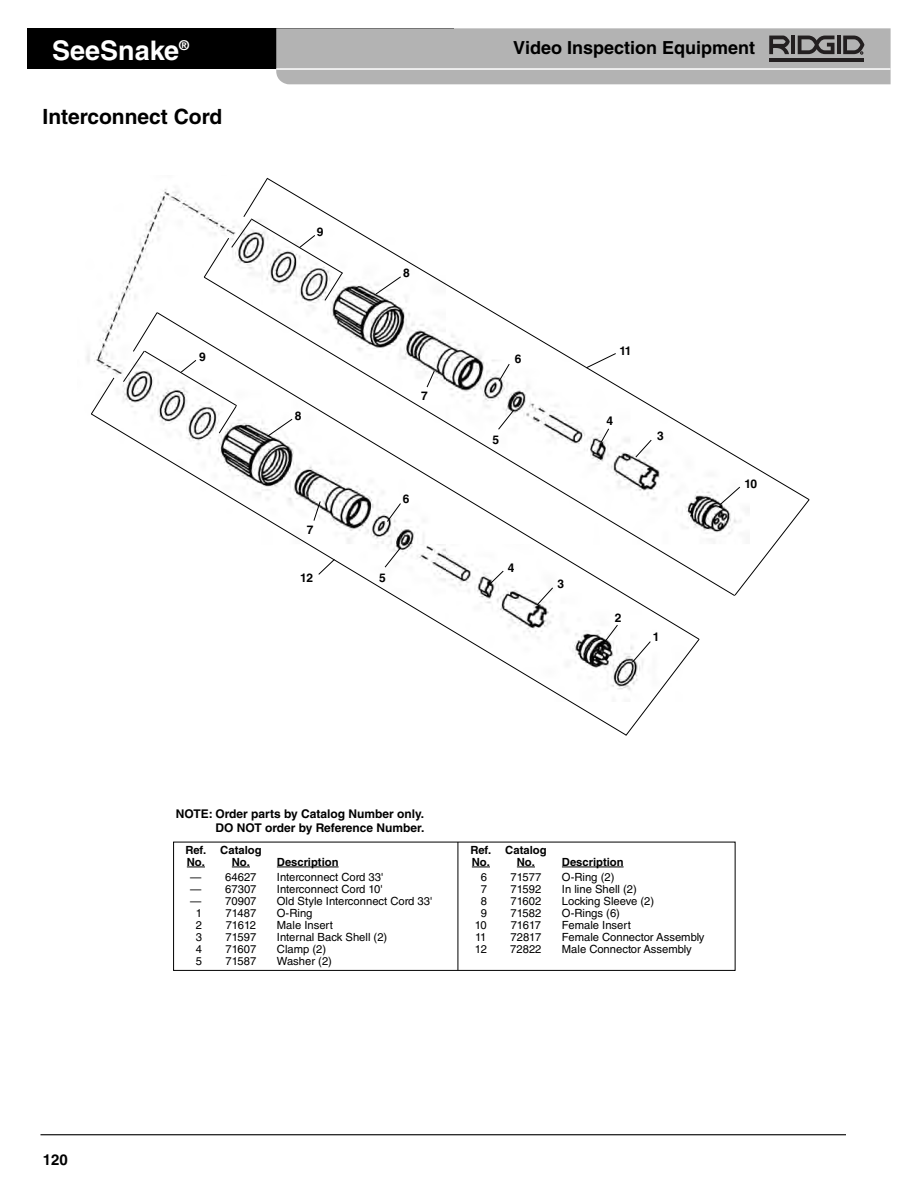
<style>
.page{position:relative;width:918px;height:1188px;background:#fff}
.page>*{position:absolute;margin:0;border:0;box-sizing:border-box;transform-origin:0 0}
.t1{font:700 27px "Helvetica LT Std";color:#fff}
.t2{font:700 21px "Helvetica LT Std";color:#000}
.t3{font:700 18px "Helvetica LT Std";color:#000}
.t4{font:700 15px "Helvetica LT Std";color:#000}
.t5{font:700 12px/13.5px "Helvetica LT Std";color:#000;text-align:right}
.t6{font:11.25px "Helvetica LT Std";color:#000}
.t7{font:700 11.25px/12px "Helvetica LT Std";color:#000}
</style>
<div class="page">
<hr style="left:40px;top:1134px;width:806px;height:1px;background:#000">
<div style="left:28px;top:28px;width:426px;height:41px;background:#000"></div>
<svg style="left:276px;top:28px;width:615px;height:56px;background:#afafaf"></svg>
<div style="left:173px;top:842px;width:563px;height:129px;border:1px solid #000"></div>
<svg style="left:187px;top:867px;width:18px;height:1px"></svg>
<svg style="left:232px;top:867px;width:18px;height:1px"></svg>
<hr style="left:277px;top:867px;width:62px;height:1px;background:#000">
<svg style="left:472px;top:867px;width:18px;height:1px"></svg>
<svg style="left:517px;top:867px;width:18px;height:1px"></svg>
<hr style="left:562px;top:867px;width:62px;height:1px;background:#000">
<hr style="left:458px;top:842px;width:1px;height:128px;background:#000">
<svg style="left:295px;top:223px;width:492px;height:278px"></svg>
<svg style="left:238px;top:312px;width:462px;height:326px"></svg>
<svg style="left:92px;top:413px;width:535px;height:322px"></svg>
<svg style="left:625px;top:638px;width:75px;height:98px"></svg>
<svg style="left:720px;top:486px;width:90px;height:110px"></svg>
<svg style="left:91px;top:377px;width:24px;height:38px"></svg>
<svg style="left:122px;top:312px;width:116px;height:122px"></svg>
<svg style="left:203px;top:177px;width:141px;height:124px"></svg>
<svg style="left:318px;top:558px;width:18px;height:17px"></svg>
<svg style="left:585px;top:353px;width:32px;height:16px"></svg>
<h1 class="t1" style="left:52px;top:40px;width:138px">SeeSnake<sup>®</sup></h1>
<h3 class="t3" style="left:513px;top:41px;width:244px">Video Inspection Equipment</h3>
<h2 class="t2" style="left:43px;top:108px;width:181px">Interconnect Cord</h2>
<p class="t5" style="left:199px;top:351px;width:8px">9</p>
<p class="t5" style="left:317px;top:226px;width:8px">9</p>
<p class="t5" style="left:295px;top:410px;width:8px">8</p>
<p class="t5" style="left:307px;top:524px;width:8px">7</p>
<p class="t5" style="left:300px;top:572px;width:14px">12</p>
<p class="t5" style="left:403px;top:267px;width:8px">8</p>
<p class="t5" style="left:421px;top:391px;width:8px">7</p>
<p class="t5" style="left:403px;top:493px;width:8px">6</p>
<p class="t5" style="left:379px;top:572px;width:8px">5</p>
<p class="t5" style="left:515px;top:353px;width:8px">6</p>
<p class="t5" style="left:493px;top:434px;width:8px">5</p>
<p class="t5" style="left:619px;top:346px;width:14px">11</p>
<p class="t5" style="left:607px;top:415px;width:8px">4</p>
<p class="t5" style="left:657px;top:430px;width:8px">3</p>
<p class="t5" style="left:508px;top:562px;width:8px">4</p>
<p class="t5" style="left:557px;top:578px;width:8px">3</p>
<p class="t5" style="left:615px;top:612px;width:8px">2</p>
<p class="t5" style="left:653px;top:631px;width:8px">1</p>
<p class="t5" style="left:745px;top:478px;width:14px">10</p>
<p class="t5" style="left:176px;top:809px;width:250px">NOTE: Order parts by Catalog Number only.<br>DO NOT order by Reference Number.</p>
<p class="t7" style="left:185px;top:845px;width:78px">Ref. Catalog<br>No. No.</p>
<p class="t7" style="left:277px;top:857px;width:63px">Description</p>
<p class="t7" style="left:470px;top:845px;width:78px">Ref. Catalog<br>No. No.</p>
<p class="t7" style="left:562px;top:857px;width:63px">Description</p>
<p class="t6" style="left:190px;top:873px;width:68px">— 64627</p>
<p class="t6" style="left:277px;top:873px;width:108px">Interconnect Cord 33'</p>
<p class="t6" style="left:190px;top:885px;width:68px">— 67307</p>
<p class="t6" style="left:277px;top:885px;width:107px">Interconnect Cord 10'</p>
<p class="t6" style="left:190px;top:897px;width:68px">— 70907</p>
<p class="t6" style="left:277px;top:897px;width:157px">Old Style Interconnect Cord 33'</p>
<p class="t6" style="left:196px;top:909px;width:8px">1</p>
<p class="t6" style="left:225px;top:909px;width:32px">71487</p>
<p class="t6" style="left:277px;top:909px;width:37px">O-Ring</p>
<p class="t6" style="left:196px;top:921px;width:8px">2</p>
<p class="t6" style="left:226px;top:921px;width:32px">71612</p>
<p class="t6" style="left:277px;top:921px;width:58px">Male Insert</p>
<p class="t6" style="left:196px;top:933px;width:8px">3</p>
<p class="t6" style="left:225px;top:933px;width:32px">71597</p>
<p class="t6" style="left:277px;top:933px;width:112px">Internal Back Shell (2)</p>
<p class="t6" style="left:196px;top:945px;width:8px">4</p>
<p class="t6" style="left:225px;top:945px;width:32px">71607</p>
<p class="t6" style="left:277px;top:945px;width:51px">Clamp (2)</p>
<p class="t6" style="left:196px;top:957px;width:8px">5</p>
<p class="t6" style="left:225px;top:957px;width:32px">71587</p>
<p class="t6" style="left:277px;top:957px;width:57px">Washer (2)</p>
<p class="t6" style="left:481px;top:873px;width:8px">6</p>
<p class="t6" style="left:511px;top:873px;width:32px">71577</p>
<p class="t6" style="left:562px;top:873px;width:54px">O-Ring (2)</p>
<p class="t6" style="left:481px;top:885px;width:8px">7</p>
<p class="t6" style="left:511px;top:885px;width:32px">71592</p>
<p class="t6" style="left:562px;top:885px;width:77px">In line Shell (2)</p>
<p class="t6" style="left:481px;top:897px;width:8px">8</p>
<p class="t6" style="left:511px;top:897px;width:32px">71602</p>
<p class="t6" style="left:562px;top:897px;width:94px">Locking Sleeve (2)</p>
<p class="t6" style="left:481px;top:909px;width:8px">9</p>
<p class="t6" style="left:511px;top:909px;width:32px">71582</p>
<p class="t6" style="left:562px;top:909px;width:60px">O-Rings (6)</p>
<p class="t6" style="left:475px;top:921px;width:13px">10</p>
<p class="t6" style="left:511px;top:921px;width:32px">71617</p>
<p class="t6" style="left:562px;top:921px;width:70px">Female Insert</p>
<p class="t6" style="left:475px;top:933px;width:13px">11</p>
<p class="t6" style="left:511px;top:933px;width:32px">72817</p>
<p class="t6" style="left:562px;top:933px;width:144px">Female Connector Assembly</p>
<p class="t6" style="left:475px;top:945px;width:14px">12</p>
<p class="t6" style="left:510px;top:945px;width:33px">72822</p>
<p class="t6" style="left:562px;top:945px;width:131px">Male Connector Assembly</p>
<h3 class="t4" style="left:43px;top:1154px;width:27px">120</h3>
</div>
